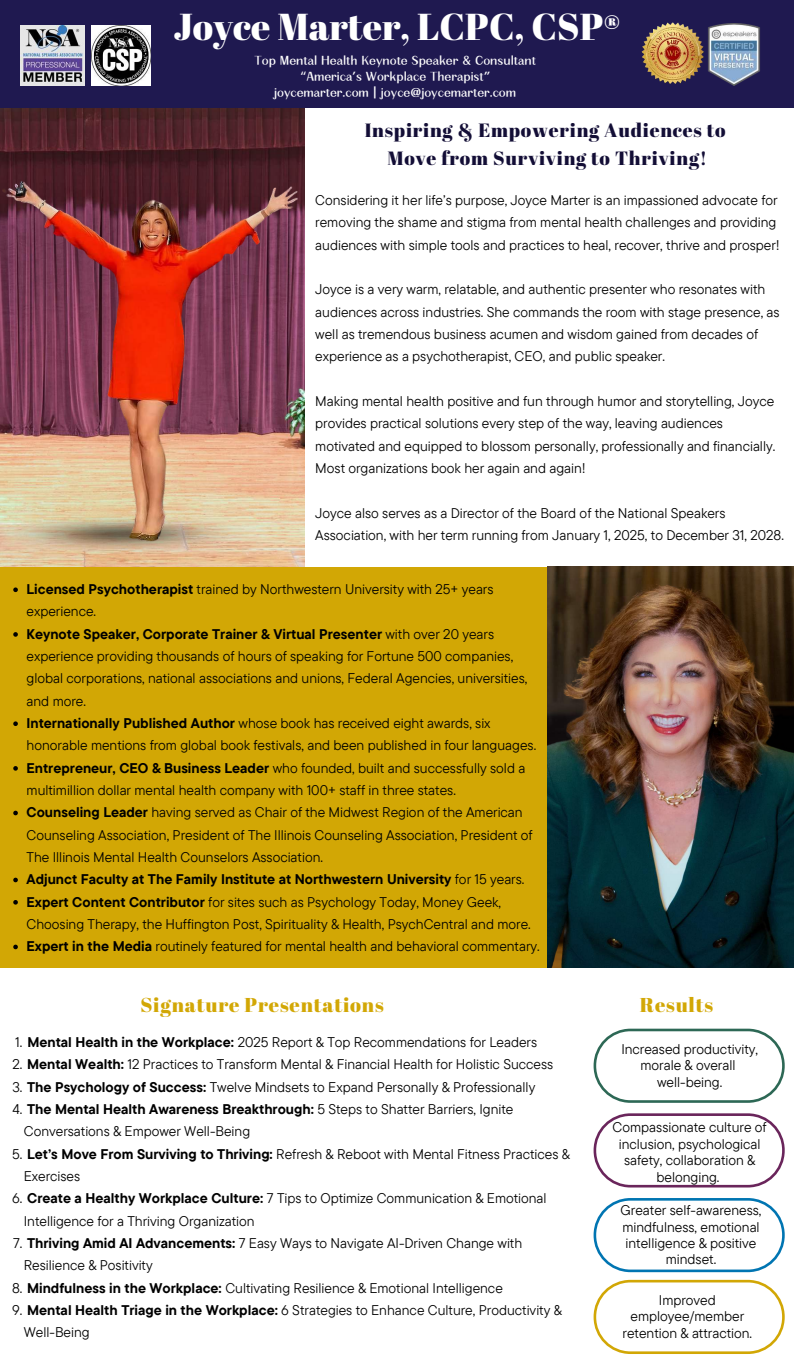
<style>
.page{position:relative;width:794px;height:1365px;background:#fff}
.page>*{position:absolute;margin:0;border:0;box-sizing:border-box;transform-origin:0 0}
.t1{font:37.45px "Abril Fatface";color:#fff}
.t2{font:20.04px "Abril Fatface";letter-spacing:.04em;color:#d2a705}
.t3{font:19.16px/28.2px "Abril Fatface";letter-spacing:.04em;color:#130e36;text-align:center}
.t4{font:14px/22.3px "TT Commons Pro";color:#000}
.t5{font:900 13.12px/16.4px "Canva Endeavor";color:#fff;text-align:center}
.s1{font-weight:700}
</style>
<div class="page">
<img style="left:0;top:107px;width:304px;height:459px">
<div style="left:0;top:0;width:793px;height:107px;background:#1f1950"></div>
<div style="left:0;top:567px;width:793px;height:400px;background:#d2a705"></div>
<svg style="left:13px;top:587px;width:5px;height:5px"></svg>
<svg style="left:13px;top:632px;width:5px;height:4px"></svg>
<svg style="left:13px;top:721px;width:5px;height:5px"></svg>
<svg style="left:13px;top:766px;width:5px;height:4px"></svg>
<svg style="left:13px;top:810px;width:5px;height:5px"></svg>
<svg style="left:13px;top:877px;width:5px;height:5px"></svg>
<svg style="left:13px;top:900px;width:5px;height:4px"></svg>
<svg style="left:13px;top:944px;width:5px;height:5px"></svg>
<img style="left:21px;top:26px;width:63px;height:59px">
<img style="left:729px;top:23px;width:31px;height:62px">
<img style="left:641px;top:22px;width:88px;height:62px">
<svg style="left:593px;top:1279px;width:191px;height:74px"></svg>
<svg style="left:593px;top:1028px;width:191px;height:74px"></svg>
<svg style="left:593px;top:1113px;width:191px;height:74px"></svg>
<svg style="left:593px;top:1198px;width:191px;height:74px"></svg>
<img style="left:0;top:118px;width:305px;height:444px">
<img style="left:547px;top:566px;width:246px;height:10px">
<img style="left:547px;top:576px;width:246px;height:391px">
<img style="left:91px;top:26px;width:59px;height:59px">
<h1 class="t1" style="left:173px;top:0;width:448px">Joyce Marter, LCPC, CSP®</h1>
<p class="t5" style="left:254px;top:51px;width:283px">Top Mental Health Keynote Speaker &amp; Consultant “America’s Workplace Therapist” joycemarter.com | joyce@joycemarter.com</p>
<h3 class="t3" style="left:364px;top:115px;width:362px">Inspiring &amp; Empowering Audiences to<br>Move from Surviving to Thriving!</h3>
<p class="t4" style="left:315px;top:189px;width:466px">Considering it her life’s purpose, Joyce Marter is an impassioned advocate for removing the shame and stigma from mental health challenges and providing audiences with simple tools and practices to heal, recover, thrive and prosper!</p>
<p class="t4" style="left:315px;top:278px;width:465px">Joyce is a very warm, relatable, and authentic presenter who resonates with audiences across industries. She commands the room with stage presence, as well as tremendous business acumen and wisdom gained from decades of experience as a psychotherapist, CEO, and public speaker.</p>
<p class="t4" style="left:315px;top:390px;width:461px">Making mental health positive and fun through humor and storytelling, Joyce provides practical solutions every step of the way, leaving audiences motivated and equipped to blossom personally, professionally and financially.<br>Most organizations book her again and again!</p>
<p class="t4" style="left:315px;top:501px;width:470px">Joyce also serves as a Director of the Board of the National Speakers<br>Association, with her term running from January 1, 2025, to December 31, 2028.</p>
<p class="t4" style="left:27px;top:578px;width:514px"><span class="s1">Licensed Psychotherapist</span> trained by Northwestern University with 25+ years experience.<br><span class="s1">Keynote Speaker, Corporate Trainer &amp; Virtual Presenter</span> with over 20 years experience providing thousands of hours of speaking for Fortune 500 companies, global corporations, national associations and unions, Federal Agencies, universities, and more.<br><span class="s1">Internationally Published Author</span> whose book has received eight awards, six honorable mentions from global book festivals, and been published in four languages.<br><span class="s1">Entrepreneur, CEO &amp; Business Leader</span> who founded, built and successfully sold a multimillion dollar mental health company with 100+ staff in three states.<br><span class="s1">Counseling Leader</span> having served as Chair of the Midwest Region of the American Counseling Association, President of The Illinois Counseling Association, President of The Illinois Mental Health Counselors Association.<br><span class="s1">Adjunct Faculty at The Family Institute at Northwestern University</span> for 15 years.<br><span class="s1">Expert Content Contributor</span> for sites such as Psychology Today, Money Geek, Choosing Therapy, the Huffington Post, Spirituality &amp; Health, PsychCentral and more.<br><span class="s1">Expert in the Media</span> routinely featured for mental health and behavioral commentary.</p>
<h2 class="t2" style="left:140px;top:990px;width:245px">Signature Presentations</h2>
<h2 class="t2" style="left:639px;top:990px;width:75px">Results</h2>
<p class="t4" style="left:621px;top:1040px;width:138px;line-height:16.4px;text-align:center">Increased productivity, morale &amp; overall well-being.</p>
<p class="t4" style="left:15px;top:1030px;width:523px">1. <span class="s1">Mental Health in the Workplace:</span> 2025 Report &amp; Top Recommendations for Leaders</p>
<p class="t4" style="left:12px;top:1053px;width:542px">2. <span class="s1">Mental Wealth:</span> 12 Practices to Transform Mental &amp; Financial Health for Holistic Success</p>
<p class="t4" style="left:12px;top:1075px;width:524px">3. <span class="s1">The Psychology of Success:</span> Twelve Mindsets to Expand Personally &amp; Professionally</p>
<p class="t4" style="left:24px;top:1097px;width:491px;text-indent:-11px">4. <span class="s1">The Mental Health Awareness Breakthrough:</span> 5 Steps to Shatter Barriers, Ignite<br>Conversations &amp; Empower Well-Being</p>
<p class="t4" style="left:24px;top:1142px;width:547px;text-indent:-12px">5. <span class="s1">Let’s Move From Surviving to Thriving:</span> Refresh &amp; Reboot with Mental Fitness Practices &amp;<br>Exercises</p>
<p class="t4" style="left:24px;top:1187px;width:524px;text-indent:-12px">6. <span class="s1">Create a Healthy Workplace Culture:</span> 7 Tips to Optimize Communication &amp; Emotional<br>Intelligence for a Thriving Organization</p>
<p class="t4" style="left:24px;top:1231px;width:500px;text-indent:-11px">7. <span class="s1">Thriving Amid AI Advancements:</span> 7 Easy Ways to Navigate AI-Driven Change with<br>Resilience &amp; Positivity</p>
<p class="t4" style="left:12px;top:1276px;width:492px">8. <span class="s1">Mindfulness in the Workplace:</span> Cultivating Resilience &amp; Emotional Intelligence</p>
<p class="t4" style="left:24px;top:1298px;width:539px;text-indent:-12px">9. <span class="s1">Mental Health Triage in the Workplace:</span> 6 Strategies to Enhance Culture, Productivity &amp;<br>Well-Being</p>
<p class="t4" style="left:612px;top:1119px;width:155px;line-height:16.4px;text-align:center">Compassionate culture of inclusion, psychological safety, collaboration &amp; belonging.</p>
<p class="t4" style="left:620px;top:1201px;width:142px;line-height:16.4px;text-align:center">Greater self-awareness, mindfulness, emotional intelligence &amp; positive mindset.</p>
<p class="t4" style="left:622px;top:1291px;width:131px;line-height:16.4px;text-align:center">Improved employee/member retention &amp; attraction.</p>
</div>
